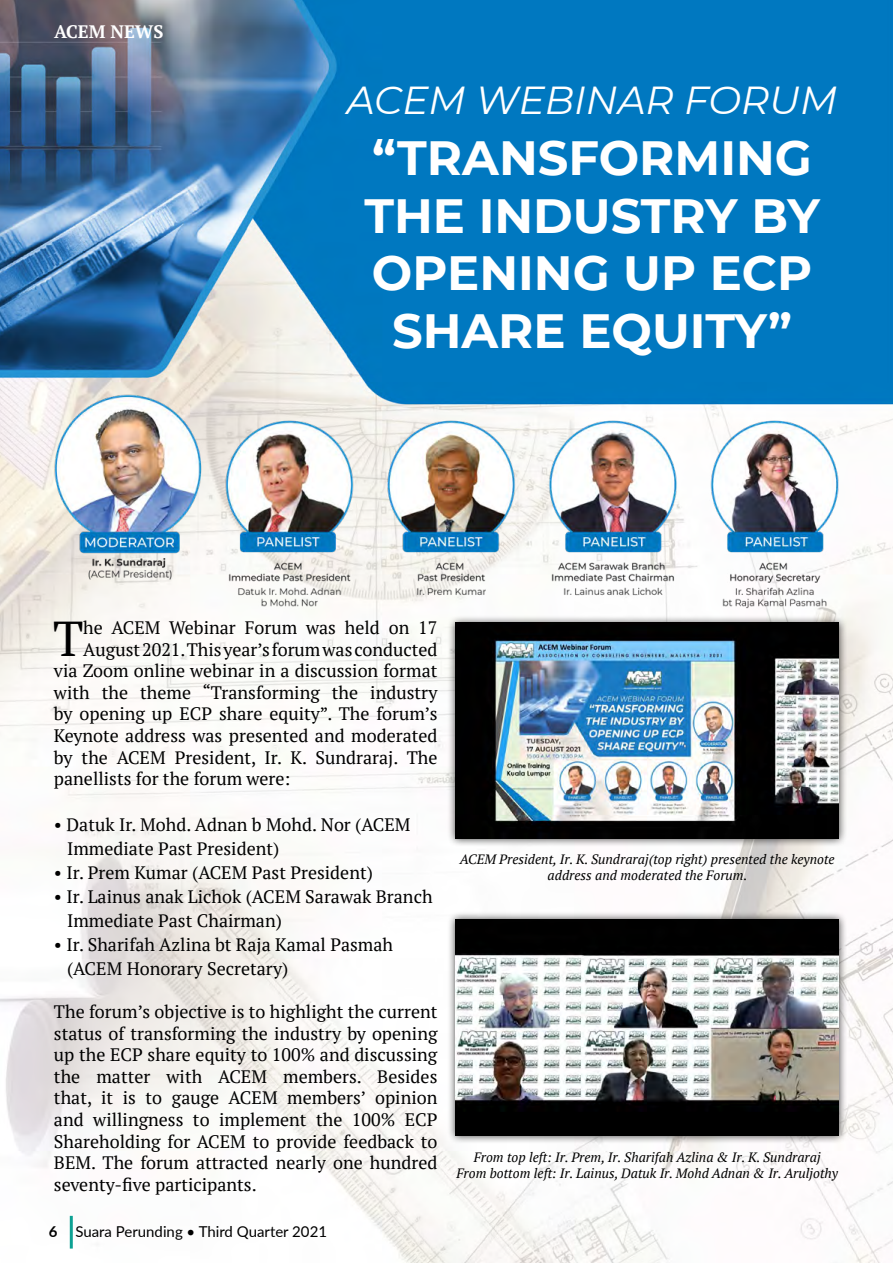
<style>
.page{position:relative;width:893px;height:1263px;background:#fff}
.page>*{position:absolute;margin:0;border:0;box-sizing:border-box;transform-origin:0 0}
.t1{font:48.9px "PT Serif";color:#000}
.t2{font:700 48px/57.6px "Montserrat";color:#fff;text-align:center}
.t3{font:italic 39px "Montserrat";color:#fff}
.t4{font:18px/21.6px "PT Serif";color:#000}
.t5{font:700 18px "PT Serif";color:#fff}
.t6{font:15px "Lato";color:#000}
.t7{font:italic 13.5px/16.2px "PT Serif";color:#000;text-align:center}
.s1{font-weight:700}
</style>
<div class="page">
<img style="left:0;top:0;width:893px;height:1263px">
<div style="left:447px;top:614px;width:400px;height:233px;background:#000;opacity:.75"></div>
<img style="left:455px;top:623px;width:384px;height:215px">
<div style="left:447px;top:911px;width:400px;height:233px;background:#000;opacity:.75"></div>
<img style="left:455px;top:920px;width:384px;height:215px">
<img style="left:54px;top:395px;width:785px;height:215px">
<svg style="left:68px;top:1247px;width:7px;height:7px"></svg>
<hr style="left:70px;top:1216px;width:3px;height:32px;background:#0da193">
<p class="t5" style="left:54px;top:20px;width:111px">ACEM NEWS</p>
<h3 class="t3" style="left:347px;top:74px;width:492px">ACEM WEBINAR FORUM</h3>
<h2 class="t2" style="left:364px;top:127px;width:457px">“TRANSFORMING<br>THE INDUSTRY BY<br>OPENING UP ECP<br>SHARE EQUITY”</h2>
<h1 class="t1" style="left:53px;top:606px;width:32px">T</h1>
<p class="t4" style="left:83px;top:617px;width:356px">he ACEM Webinar Forum was held on 17</p>
<p class="t4" style="left:83px;top:638px;width:356px">August 2021. This year’s forum was conducted</p>
<p class="t4" style="left:54px;top:660px;width:385px">via Zoom online webinar in a discussion format</p>
<p class="t4" style="left:54px;top:681px;width:385px">with the theme “Transforming the industry</p>
<p class="t4" style="left:54px;top:703px;width:385px">by opening up ECP share equity”. The forum’s</p>
<p class="t4" style="left:54px;top:725px;width:385px">Keynote address was presented and moderated</p>
<p class="t4" style="left:54px;top:746px;width:385px">by the ACEM President, Ir. K. Sundraraj. The</p>
<p class="t4" style="left:54px;top:768px;width:238px">panellists for the forum were:</p>
<p class="t4" style="left:67px;top:812px;width:345px;line-height:24px;text-indent:-13px">• Datuk Ir. Mohd. Adnan b Mohd. Nor (ACEM<br>Immediate Past President)</p>
<p class="t4" style="left:54px;top:861px;width:320px">• Ir. Prem Kumar (ACEM Past President)</p>
<p class="t4" style="left:67px;top:884px;width:367px;line-height:24px;text-indent:-13px">• Ir. Lainus anak Lichok (ACEM Sarawak Branch<br>Immediate Past Chairman)</p>
<p class="t4" style="left:67px;top:932px;width:327px;line-height:24px;text-indent:-13px">• Ir. Sharifah Azlina bt Raja Kamal Pasmah (ACEM Honorary Secretary)</p>
<p class="t4" style="left:54px;top:1000px;width:385px;text-align:justify">The forum’s objective is to highlight the current status of transforming the industry by opening up the ECP share equity to 100% and discussing the matter with ACEM members. Besides that, it is to gauge ACEM members’ opinion and willingness to implement the 100% ECP Shareholding for ACEM to provide feedback to BEM. The forum attracted nearly one hundred seventy-five participants.</p>
<p class="t6" style="left:49px;top:1221px;width:280px"><span class="s1">6</span> Suara Perunding • Third Quarter 2021</p>
<p class="t7" style="left:460px;top:851px;width:376px">ACEM President, Ir. K. Sundraraj(top right) presented the keynote address and moderated the Forum.</p>
<p class="t7" style="left:456px;top:1149px;width:383px">From top left: Ir. Prem, Ir. Sharifah Azlina &amp; Ir. K. Sundraraj<br>From bottom left: Ir. Lainus, Datuk Ir. Mohd Adnan &amp; Ir. Aruljothy</p>
</div>
